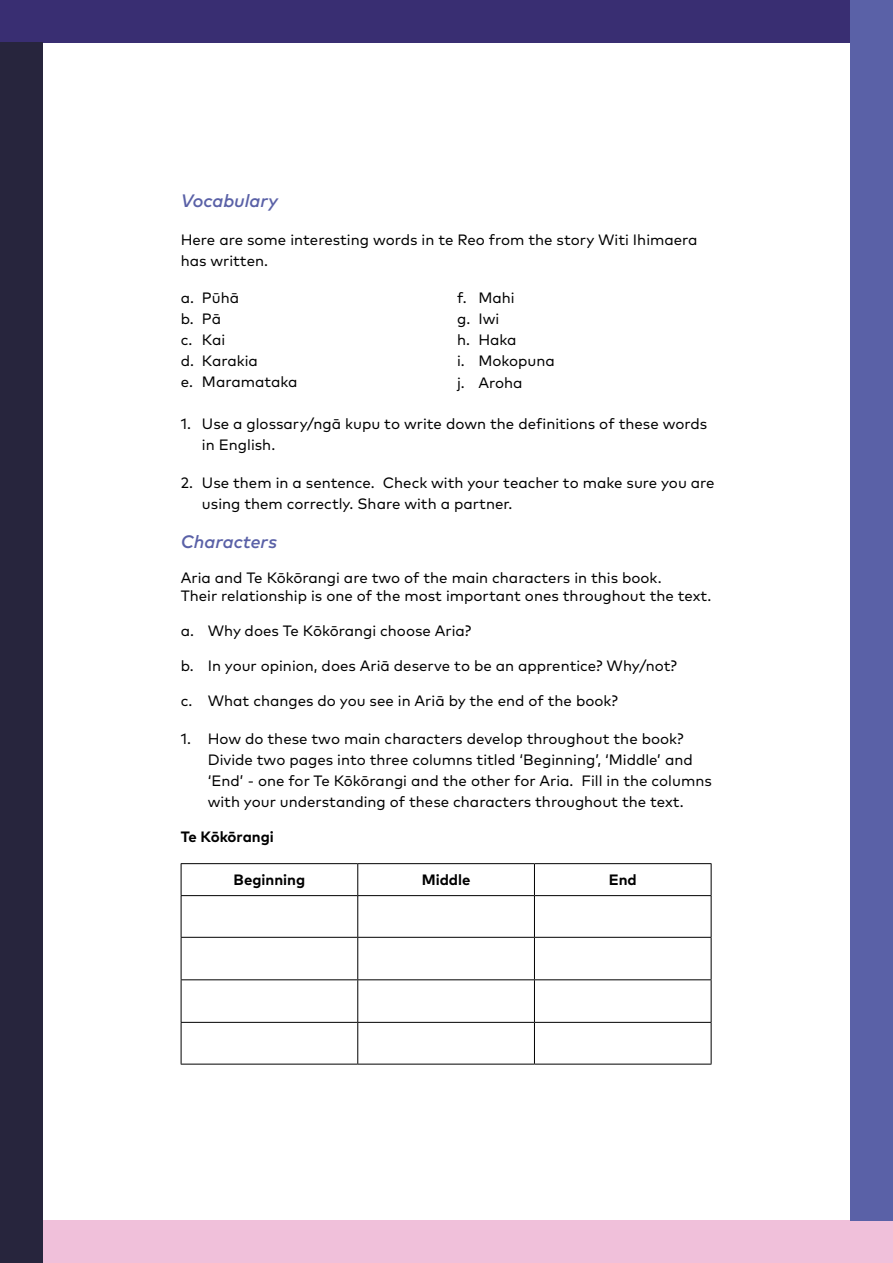
<style>
.page{position:relative;width:893px;height:1263px;background:#fff}
.page>*{position:absolute;margin:0;border:0;box-sizing:border-box;transform-origin:0 0}
.t1{font:italic 500 18px "Mark Pro";color:#5a61a7}
.t2{font:15px/21px "Mark Pro";color:#000}
.t3{font:700 15px "Mark Pro";color:#000}
</style>
<div class="page">
<hr style="left:181px;top:863px;width:177px;height:1px;background:#000">
<hr style="left:181px;top:864px;width:1px;height:31px;background:#000">
<hr style="left:358px;top:863px;width:176px;height:1px;background:#000">
<hr style="left:357px;top:864px;width:1px;height:31px;background:#000">
<hr style="left:534px;top:863px;width:177px;height:1px;background:#000">
<hr style="left:534px;top:864px;width:1px;height:31px;background:#000">
<hr style="left:711px;top:864px;width:1px;height:31px;background:#000">
<hr style="left:181px;top:895px;width:177px;height:1px;background:#000">
<hr style="left:181px;top:896px;width:1px;height:41px;background:#000">
<hr style="left:358px;top:895px;width:176px;height:1px;background:#000">
<hr style="left:357px;top:896px;width:1px;height:41px;background:#000">
<hr style="left:534px;top:895px;width:177px;height:1px;background:#000">
<hr style="left:534px;top:896px;width:1px;height:41px;background:#000">
<hr style="left:711px;top:896px;width:1px;height:41px;background:#000">
<hr style="left:181px;top:937px;width:177px;height:1px;background:#000">
<hr style="left:181px;top:938px;width:1px;height:41px;background:#000">
<hr style="left:358px;top:937px;width:176px;height:1px;background:#000">
<hr style="left:357px;top:938px;width:1px;height:41px;background:#000">
<hr style="left:534px;top:937px;width:177px;height:1px;background:#000">
<hr style="left:534px;top:938px;width:1px;height:41px;background:#000">
<hr style="left:711px;top:938px;width:1px;height:41px;background:#000">
<hr style="left:181px;top:979px;width:177px;height:1px;background:#000">
<hr style="left:181px;top:980px;width:1px;height:42px;background:#000">
<hr style="left:358px;top:979px;width:176px;height:1px;background:#000">
<hr style="left:357px;top:980px;width:1px;height:42px;background:#000">
<hr style="left:534px;top:979px;width:177px;height:1px;background:#000">
<hr style="left:534px;top:980px;width:1px;height:42px;background:#000">
<hr style="left:711px;top:980px;width:1px;height:42px;background:#000">
<hr style="left:181px;top:1022px;width:177px;height:1px;background:#000">
<hr style="left:181px;top:1023px;width:1px;height:41px;background:#000">
<hr style="left:358px;top:1022px;width:176px;height:1px;background:#000">
<hr style="left:357px;top:1023px;width:1px;height:41px;background:#000">
<hr style="left:534px;top:1022px;width:177px;height:1px;background:#000">
<hr style="left:534px;top:1023px;width:1px;height:41px;background:#000">
<hr style="left:711px;top:1023px;width:1px;height:41px;background:#000">
<hr style="left:181px;top:1064px;width:177px;height:1px;background:#000">
<hr style="left:358px;top:1064px;width:176px;height:1px;background:#000">
<hr style="left:534px;top:1064px;width:177px;height:1px;background:#000">
<div style="left:0;top:0;width:893px;height:43px;background:#392e72"></div>
<div style="left:43px;top:1220px;width:850px;height:43px;background:#f0c0da"></div>
<div style="left:0;top:43px;width:43px;height:1220px;background:#27253d"></div>
<div style="left:850px;top:0;width:43px;height:1220px;background:#5a61a7"></div>
<p class="t1" style="left:181px;top:187px;width:99px">Vocabulary</p>
<p class="t2" style="left:181px;top:227px;width:518px;line-height:21.6px">Here are some interesting words in te Reo from the story Witi Ihimaera has written.</p>
<p class="t2" style="left:181px;top:286px;width:118px">a. Pūhā<br>b. Pā<br>c. Kai<br>d. Karakia<br>e. Maramataka</p>
<p class="t2" style="left:457px;top:286px;width:99px">f. Mahi<br>g. Iwi<br>h. Haka<br>i. Mokopuna j. Aroha</p>
<p class="t2" style="left:202px;top:412px;width:507px;text-indent:-21px">1. Use a glossary/ngā kupu to write down the definitions of these words in English.</p>
<p class="t2" style="left:202px;top:471px;width:514px;text-indent:-21px">2. Use them in a sentence. Check with your teacher to make sure you are using them correctly. Share with a partner.</p>
<p class="t1" style="left:181px;top:528px;width:98px">Characters</p>
<p class="t2" style="left:181px;top:567px;width:532px;line-height:18px">Aria and Te Kōkōrangi are two of the main characters in this book.<br>Their relationship is one of the most important ones throughout the text.</p>
<p class="t2" style="left:181px;top:619px;width:292px">a. Why does Te Kōkōrangi choose Aria?</p>
<p class="t2" style="left:181px;top:654px;width:498px">b. In your opinion, does Ariā deserve to be an apprentice? Why/not?</p>
<p class="t2" style="left:181px;top:689px;width:439px">c. What changes do you see in Ariā by the end of the book?</p>
<p class="t2" style="left:208px;top:727px;width:506px;text-indent:-27px">1. How do these two main characters develop throughout the book?<br>Divide two pages into three columns titled ‘Beginning’, ‘Middle’ and ‘End’ - one for Te Kōkōrangi and the other for Aria. Fill in the columns with your understanding of these characters throughout the text.</p>
<p class="t3" style="left:181px;top:825px;width:95px">Te Kōkōrangi</p>
<p class="t3" style="left:234px;top:868px;width:73px">Beginning</p>
<p class="t3" style="left:422px;top:868px;width:50px">Middle</p>
<p class="t3" style="left:609px;top:868px;width:30px">End</p>
</div>
